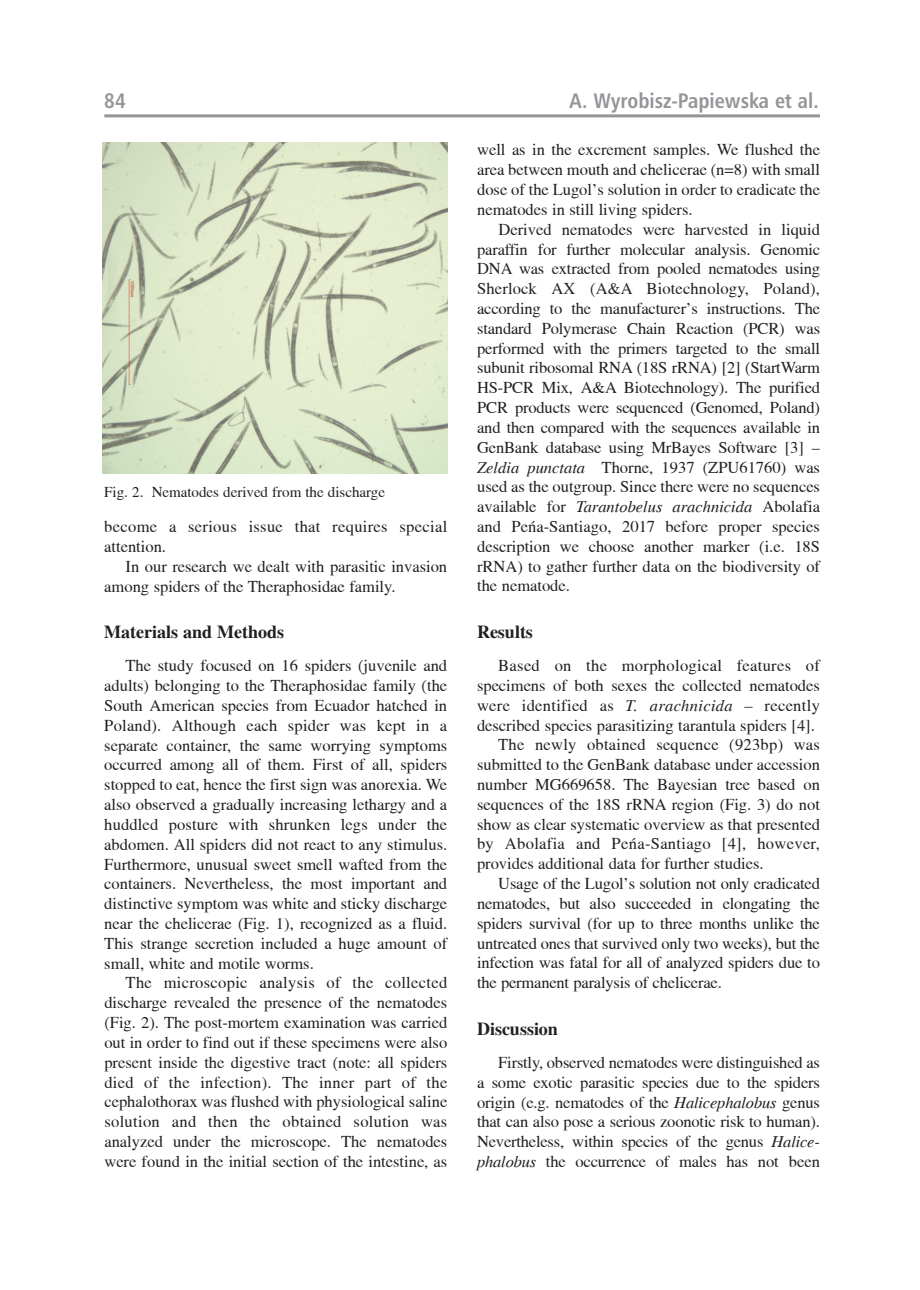
<style>
.page{position:relative;width:920px;height:1290px;background:#fff}
.page>*{position:absolute;margin:0;border:0;box-sizing:border-box;transform-origin:0 0}
.t1{font:21px "Humnst 777 Cn PL Bold A";color:#939598}
.t2{font:700 18px "Toronto";color:#231f20}
.t3{font:16.5px/19.8px "Toronto";color:#231f20;text-align:justify}
.t4{font:16.5px/19.8px "Toronto";letter-spacing:.02em;color:#231f20}
.t5{font:15px "Toronto";color:#231f20}
.s1{font-style:italic}
</style>
<div class="page">
<hr style="left:104px;top:114px;width:716px;height:3px;background:#939598">
<img style="left:103px;top:142px;width:344px;height:331px">
<p class="t1" style="left:104px;top:88px;width:23px">84</p>
<p class="t1" style="left:570px;top:88px;width:251px">A. Wyrobisz-Papiewska et al.</p>
<p class="t5" style="left:104px;top:483px;width:282px">Fig. 2. Nematodes derived from the discharge</p>
<p class="t4" style="left:104px;top:517px;width:344px">become a serious issue that requires special attention.</p>
<p class="t3" style="left:104px;top:556px;width:344px;text-indent:21px">In our research we dealt with parasitic invasion among spiders of the Theraphosidae family.</p>
<p class="t2" style="left:104px;top:622px;width:181px">Materials and Methods</p>
<p class="t3" style="left:104px;top:656px;width:344px;text-indent:21px">The study focused on 16 spiders (juvenile and adults) belonging to the Theraphosidae family (the South American species from Ecuador hatched in Poland). Although each spider was kept in a separate container, the same worrying symptoms occurred among all of them. First of all, spiders stopped to eat, hence the first sign was anorexia. We also observed a gradually increasing lethargy and a huddled posture with shrunken legs under the abdomen. All spiders did not react to any stimulus.<br>Furthermore, unusual sweet smell wafted from the containers. Nevertheless, the most important and distinctive symptom was white and sticky discharge near the chelicerae (Fig. 1), recognized as a fluid.<br>This strange secretion included a huge amount of small, white and motile worms.</p>
<p class="t3" style="left:104px;top:973px;width:345px;text-indent:21px">The microscopic analysis of the collected discharge revealed the presence of the nematodes (Fig. 2). The post-mortem examination was carried out in order to find out if these specimens were also present inside the digestive tract (note: all spiders died of the infection). The inner part of the cephalothorax was flushed with physiological saline solution and then the obtained solution was analyzed under the microscope. The nematodes were found in the initial section of the intestine, as</p>
<p class="t3" style="left:477px;top:140px;width:344px">well as in the excrement samples. We flushed the area between mouth and chelicerae (n=8) with small dose of the Lugol’s solution in order to eradicate the nematodes in still living spiders.</p>
<p class="t3" style="left:477px;top:219px;width:344px;text-indent:21px">Derived nematodes were harvested in liquid paraffin for further molecular analysis. Genomic DNA was extracted from pooled nematodes using Sherlock AX (A&amp;A Biotechnology, Poland), according to the manufacturer’s instructions. The standard Polymerase Chain Reaction (PCR) was performed with the primers targeted to the small subunit ribosomal RNA (18S rRNA) [2] (StartWarm HS-PCR Mix, A&amp;A Biotechnology). The purified PCR products were sequenced (Genomed, Poland) and then compared with the sequences available in GenBank database using MrBayes Software [3] – <span class="s1">Zeldia punctata</span> Thorne, 1937 (ZPU61760) was used as the outgroup. Since there were no sequences available for <span class="s1">Tarantobelus arachnicida</span> Abolafia and Peña-Santiago, 2017 before proper species description we choose another marker (i.e. 18S rRNA) to gather further data on the biodiversity of the nematode.</p>
<p class="t2" style="left:477px;top:621px;width:57px">Results</p>
<p class="t4" style="left:498px;top:656px;width:323px">Based on the morphological features of</p>
<p class="t3" style="left:477px;top:675px;width:344px">specimens of both sexes the collected nematodes</p>
<p class="t4" style="left:477px;top:695px;width:344px">were identified as <span class="s1">T. arachnicida</span> – recently</p>
<p class="t3" style="left:477px;top:715px;width:339px">described species parasitizing tarantula spiders [4].</p>
<p class="t3" style="left:498px;top:735px;width:323px">The newly obtained sequence (923bp) was</p>
<p class="t3" style="left:477px;top:755px;width:344px">submitted to the GenBank database under accession</p>
<p class="t3" style="left:477px;top:774px;width:344px">number MG669658. The Bayesian tree based on</p>
<p class="t3" style="left:477px;top:794px;width:344px">sequences of the 18S rRNA region (Fig. 3) do not</p>
<p class="t3" style="left:477px;top:814px;width:344px">show as clear systematic overview as that presented</p>
<p class="t4" style="left:477px;top:834px;width:344px">by Abolafia and Peña-Santiago [4], however,</p>
<p class="t3" style="left:477px;top:854px;width:288px">provides additional data for further studies.</p>
<p class="t3" style="left:498px;top:874px;width:323px">Usage of the Lugol’s solution not only eradicated</p>
<p class="t3" style="left:477px;top:893px;width:344px">nematodes, but also succeeded in elongating the</p>
<p class="t3" style="left:477px;top:913px;width:344px">spiders survival (for up to three months unlike the</p>
<p class="t3" style="left:477px;top:933px;width:344px">untreated ones that survived only two weeks), but the</p>
<p class="t3" style="left:477px;top:953px;width:344px">infection was fatal for all of analyzed spiders due to</p>
<p class="t3" style="left:477px;top:973px;width:246px">the permanent paralysis of chelicerae.</p>
<p class="t2" style="left:477px;top:1018px;width:83px">Discussion</p>
<p class="t3" style="left:477px;top:1052px;width:344px;text-indent:21px">Firstly, observed nematodes were distinguished as a some exotic parasitic species due to the spiders origin (e.g. nematodes of the <span class="s1">Halicephalobus</span> genus that can also pose a serious zoonotic risk to human).<br>Nevertheless, within species of the genus <span class="s1">Halice&shy;phalobus</span> the occurrence of males has not been</p>
</div>
